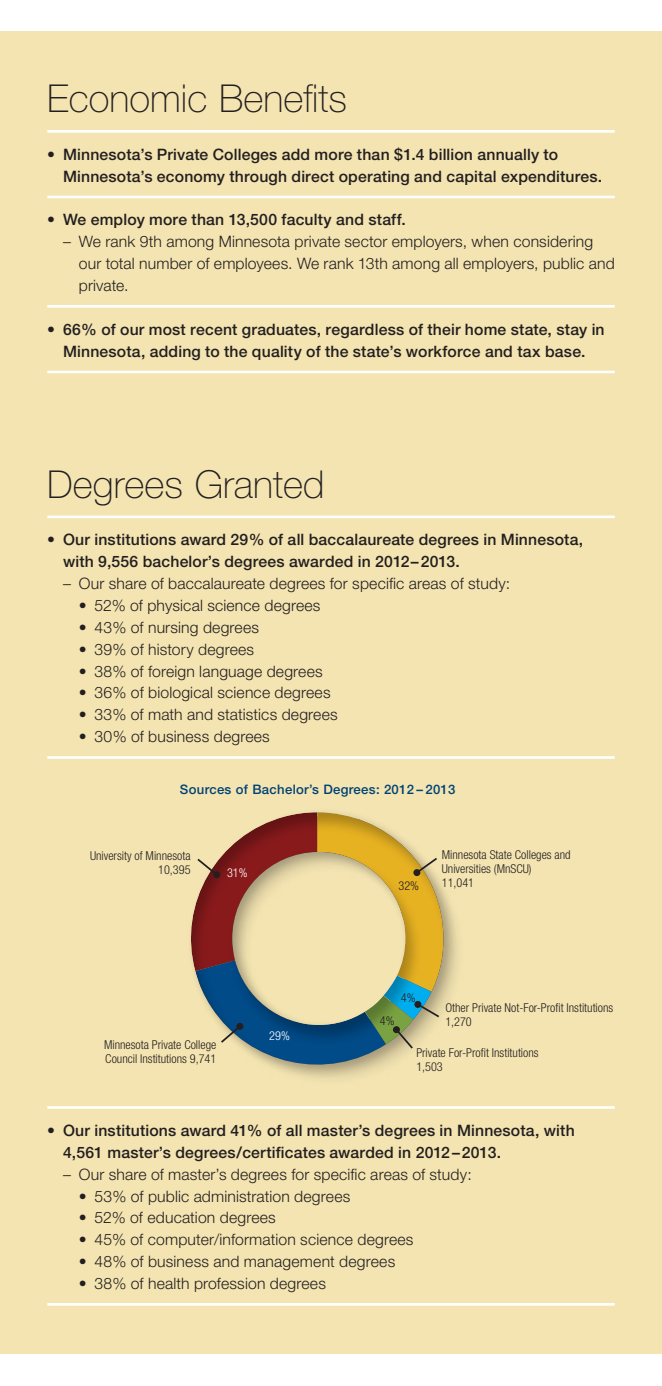
<style>
.page{position:relative;width:662px;height:1386px;background:#fff}
.page>*{position:absolute;margin:0;border:0;box-sizing:border-box;transform-origin:0 0}
.t1{font:100 38.5px "Helvetica Neue";color:#231f20}
.t2{font:300 15.75px/21.9px "Helvetica Neue";letter-spacing:.01em;color:#231f20}
.t3{font:500 15.75px/21.9px "Helvetica Neue";letter-spacing:.01em;color:#231f20}
.t4{font:500 13.12px "Helvetica Neue";letter-spacing:.025em;color:#004275}
.t5{font:300 condensed 12.25px/14px "Helvetica Neue";color:#231f20}
.t6{font:300 condensed 12.25px "Helvetica Neue";color:#fff}
</style>
<div class="page">
<div style="left:0;top:32px;width:662px;height:1322px;background:#f3e4b1"></div>
<hr style="left:47px;top:130px;width:567px;height:3px;background:#fff">
<hr style="left:47px;top:196px;width:567px;height:2px;background:#fff">
<hr style="left:47px;top:305px;width:567px;height:3px;background:#fff">
<hr style="left:47px;top:371px;width:567px;height:2px;background:#fff">
<hr style="left:47px;top:516px;width:567px;height:2px;background:#fff">
<hr style="left:47px;top:756px;width:567px;height:3px;background:#fff">
<hr style="left:47px;top:1106px;width:567px;height:3px;background:#fff">
<hr style="left:47px;top:1303px;width:567px;height:3px;background:#fff">
<div style="left:187px;top:810px;width:299px;height:283px;background:#231f20;opacity:.3"></div>
<svg style="left:187px;top:812px;width:256px;height:270px"></svg>
<div style="left:236px;top:1023px;width:8px;height:7px;background:#231f20;border-radius:50%"></div>
<h1 class="t1" style="left:47px;top:77px;width:301px">Economic Benefits</h1>
<p class="t3" style="left:63px;top:143px;width:540px;text-indent:-16px">• Minnesota’s Private Colleges add more than $1.4 billion annually to<br>Minnesota’s economy through direct operating and capital expenditures.</p>
<p class="t3" style="left:47px;top:209px;width:360px">• We employ more than 13,500 faculty and staff.</p>
<p class="t2" style="left:79px;top:230px;width:537px;text-indent:-16px">– We rank 9th among Minnesota private sector employers, when considering our total number of employees. We rank 13th among all employers, public and private.</p>
<p class="t3" style="left:47px;top:318px;width:558px;text-align:center">• 66% of our most recent graduates, regardless of their home state, stay in<br>Minnesota, adding to the quality of the state’s workforce and tax base.</p>
<h1 class="t1" style="left:47px;top:462px;width:279px">Degrees Granted</h1>
<p class="t3" style="left:63px;top:529px;width:521px;text-indent:-16px">• Our institutions award 29% of all baccalaureate degrees in Minnesota, with 9,556 bachelor’s degrees awarded in 2012–2013.</p>
<p class="t2" style="left:63px;top:572px;width:448px">– Our share of baccalaureate degrees for specific areas of study:</p>
<p class="t2" style="left:79px;top:594px;width:243px">• 52% of physical science degrees</p>
<p class="t2" style="left:79px;top:616px;width:182px">• 43% of nursing degrees</p>
<p class="t2" style="left:79px;top:638px;width:177px">• 39% of history degrees</p>
<p class="t2" style="left:79px;top:660px;width:245px">• 38% of foreign language degrees</p>
<p class="t2" style="left:79px;top:682px;width:253px">• 36% of biological science degrees</p>
<p class="t2" style="left:79px;top:703px;width:260px">• 33% of math and statistics degrees</p>
<p class="t2" style="left:79px;top:725px;width:192px">• 30% of business degrees</p>
<p class="t4" style="left:180px;top:781px;width:277px">Sources of Bachelor’s Degrees: 2012 – 2013</p>
<p class="t5" style="left:90px;top:848px;width:102px;text-align:right">University of Minnesota<br>10,395</p>
<p class="t6" style="left:227px;top:866px;width:22px">31%</p>
<p class="t5" style="left:104px;top:1037px;width:114px">Minnesota Private College<br>Council Institutions 9,741</p>
<p class="t6" style="left:269px;top:1029px;width:22px">29%</p>
<p class="t5" style="left:398px;top:879px;width:22px">32%</p>
<p class="t5" style="left:441px;top:847px;width:130px">Minnesota State Colleges and<br>Universities (MnSCU)<br>11,041</p>
<p class="t5" style="left:401px;top:990px;width:16px">4%</p>
<p class="t5" style="left:445px;top:1001px;width:169px">Other Private Not-For-Profit Institutions<br>1,270</p>
<p class="t5" style="left:416px;top:1046px;width:124px">Private For-Profit Institutions<br>1,503</p>
<p class="t5" style="left:380px;top:1013px;width:16px">4%</p>
<p class="t3" style="left:63px;top:1119px;width:513px;text-indent:-16px">• Our institutions award 41% of all master’s degrees in Minnesota, with<br>4,561 master’s degrees/certificates awarded in 2012–2013.</p>
<p class="t2" style="left:63px;top:1163px;width:410px">– Our share of master’s degrees for specific areas of study:</p>
<p class="t2" style="left:79px;top:1185px;width:273px">• 53% of public administration degrees</p>
<p class="t2" style="left:79px;top:1207px;width:198px">• 52% of education degrees</p>
<p class="t2" style="left:79px;top:1228px;width:336px">• 45% of computer/information science degrees</p>
<p class="t2" style="left:79px;top:1250px;width:318px">• 48% of business and management degrees</p>
<p class="t2" style="left:79px;top:1272px;width:248px">• 38% of health profession degrees</p>
</div>
